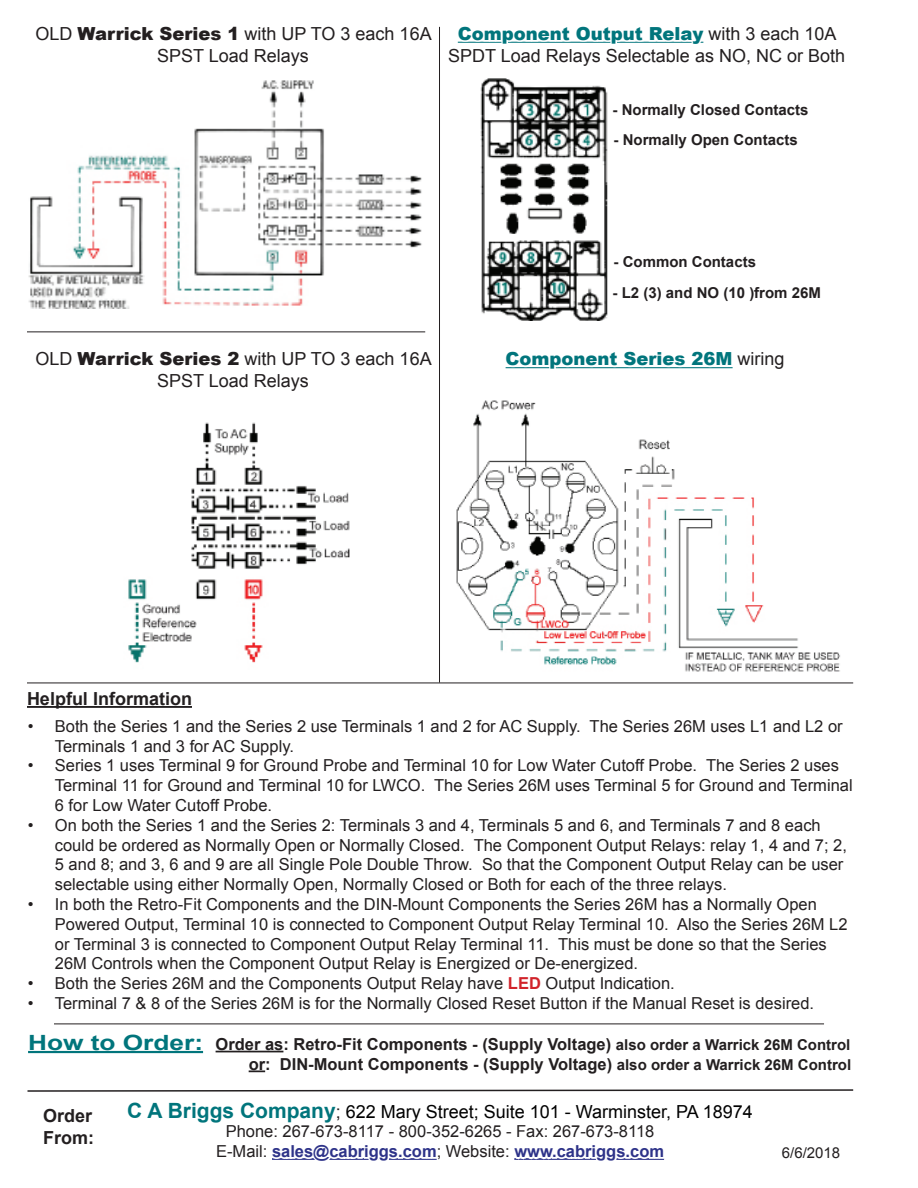
<style>
.page{position:relative;width:918px;height:1188px;background:#fff}
.page>*{position:absolute;margin:0;border:0;box-sizing:border-box;transform-origin:0 0}
.t1{font:18px/21.6px "Arial";color:#231f20;text-align:center}
.t2{font:18px "Arial";color:#000}
.t3{font:700 18px/21.6px "Arial";color:#231f20}
.t4{font:900 18px "Arial";color:#01757c}
.t5{font:16.5px/19.8px "Arial";color:#231f20}
.t6{font:700 16.5px/19.8px "Arial";color:#231f20;text-align:right}
.t7{font:700 15px "Arial";color:#231f20}
.t8{font:15px "Arial";color:#231f20}
.s1{font-weight:900}
.s2{font-weight:900;color:#01757c}
.s3{font-weight:400;color:#231f20}
.s4{font-weight:700;color:#d1232a}
.s5{font-size:21px;color:#01757c}
.s6{font-size:15px}
.s7{font-weight:700;font-size:21px;color:#01757c}
.s8{color:#231f20}
.s9{font-weight:700;color:#2e3389}
</style>
<div class="page">
<svg style="left:457px;top:41px;width:247px;height:2px"></svg>
<svg style="left:27px;top:1089px;width:827px;height:71px"></svg>
<img style="left:480px;top:79px;width:128px;height:242px">
<img style="left:456px;top:400px;width:384px;height:272px">
<img style="left:128px;top:422px;width:222px;height:241px">
<img style="left:28px;top:80px;width:394px;height:228px">
<svg style="left:505px;top:367px;width:228px;height:2px"></svg>
<hr style="left:27px;top:332px;width:398px;height:1px;background:#231f20">
<hr style="left:27px;top:683px;width:826px;height:1px;background:#231f20">
<hr style="left:439px;top:27px;width:1px;height:656px;background:#231f20">
<hr style="left:27px;top:706px;width:165px;height:2px;background:#231f20">
<hr style="left:28px;top:1051px;width:175px;height:2px;background:#01757c">
<hr style="left:216px;top:1051px;width:67px;height:1px;background:#231f20">
<svg style="left:249px;top:1070px;width:16px;height:2px"></svg>
<hr style="left:54px;top:1024px;width:770px;height:1px;background:#231f20">
<p class="t1" style="left:35px;top:23px;width:398px">OLD <span class="s1">Warrick Series 1</span> with UP TO 3 each 16A<br>SPST Load Relays</p>
<p class="t1" style="left:448px;top:23px;width:398px"><span class="s2">Component Output Relay</span> with 3 each 10A<br>SPDT Load Relays Selectable as NO, NC or Both</p>
<p class="t7" style="left:613px;top:100px;width:197px">- Normally Closed Contacts</p>
<p class="t7" style="left:614px;top:130px;width:186px">- Normally Open Contacts</p>
<p class="t7" style="left:614px;top:252px;width:144px">- Common Contacts</p>
<p class="t7" style="left:613px;top:283px;width:210px">- L2 (3) and NO (10 )from 26M</p>
<p class="t1" style="left:35px;top:349px;width:398px">OLD <span class="s1">Warrick Series 2</span> with UP TO 3 each 16A<br>SPST Load Relays</p>
<p class="t4" style="left:506px;top:346px;width:281px">Component Series 26M <span class="s3">wiring</span></p>
<p class="t3" style="left:27px;top:688px;width:167px">Helpful Information</p>
<p class="t5" style="left:55px;top:716px;width:789px;text-indent:-27px">• Both the Series 1 and the Series 2 use Terminals 1 and 2 for AC Supply. The Series 26M uses L1 and L2 or<br>Terminals 1 and 3 for AC Supply.</p>
<p class="t5" style="left:55px;top:756px;width:799px;text-indent:-27px">• Series 1 uses Terminal 9 for Ground Probe and Terminal 10 for Low Water Cutoff Probe. The Series 2 uses<br>Terminal 11 for Ground and Terminal 10 for LWCO. The Series 26M uses Terminal 5 for Ground and Terminal<br>6 for Low Water Cutoff Probe.</p>
<p class="t5" style="left:55px;top:815px;width:794px;text-indent:-27px">• On both the Series 1 and the Series 2: Terminals 3 and 4, Terminals 5 and 6, and Terminals 7 and 8 each could be ordered as Normally Open or Normally Closed. The Component Output Relays: relay 1, 4 and 7; 2, 5 and 8; and 3, 6 and 9 are all Single Pole Double Throw. So that the Component Output Relay can be user selectable using either Normally Open, Normally Closed or Both for each of the three relays.</p>
<p class="t5" style="left:55px;top:895px;width:794px;text-indent:-27px">• In both the Retro-Fit Components and the DIN-Mount Components the Series 26M has a Normally Open Powered Output, Terminal 10 is connected to Component Output Relay Terminal 10. Also the Series 26M L2 or Terminal 3 is connected to Component Output Relay Terminal 11. This must be done so that the Series 26M Controls when the Component Output Relay is Energized or De-energized.</p>
<p class="t5" style="left:28px;top:974px;width:649px">• Both the Series 26M and the Components Output Relay have <span class="s4">LED</span> Output Indication.</p>
<p class="t5" style="left:28px;top:994px;width:788px">• Terminal 7 &amp; 8 of the Series 26M is for the Normally Closed Reset Button if the Manual Reset is desired.</p>
<p class="t6" style="left:28px;top:1035px;width:825px"><span class="s5">How to Order:</span> Order as: Retro-Fit Components - (Supply Voltage) <span class="s6">also order a Warrick 26M Control </span>or: DIN-Mount Components - (Supply Voltage) <span class="s6">also order a Warrick 26M Control</span></p>
<p class="t3" style="left:43px;top:1106px;width:52px">Order<br>From:</p>
<p class="t2" style="left:127px;top:1100px;width:627px"><span class="s7">C A Briggs Company</span><span class="s8">;</span> 622 Mary Street; Suite 101 - Warminster, PA 18974</p>
<p class="t5" style="left:216px;top:1122px;width:449px;text-align:center">Phone: 267-673-8117 - 800-352-6265 - Fax: 267-673-8118<br>E-Mail: <span class="s9">sales@cabriggs.com</span>; Website: <span class="s9">www.cabriggs.com</span></p>
<p class="t8" style="left:782px;top:1143px;width:60px">6/6/2018</p>
</div>
